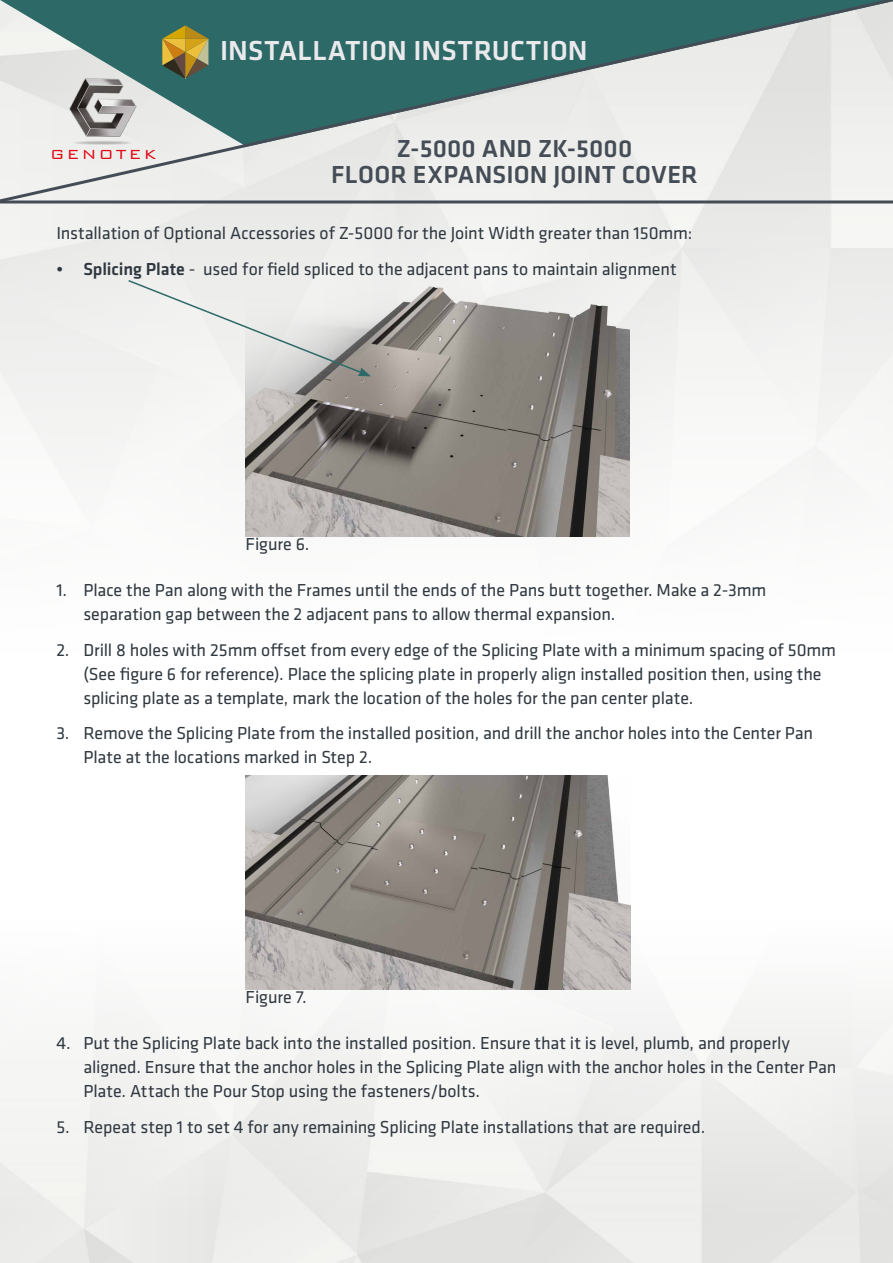
<style>
.page{position:relative;width:893px;height:1263px;background:#fff}
.page>*{position:absolute;margin:0;border:0;box-sizing:border-box;transform-origin:0 0}
.t1{font:500 28.5px "Klavika";letter-spacing:.005em;color:#eaeaed}
.t2{font:500 25.5px/25.5px "Klavika";letter-spacing:.005em;color:#444d56;text-align:center}
.t3{font:18px/24px "Klavika";letter-spacing:-.005em;color:#2f3840}
.t4{font:300 17.55px "Bank Gothic BT";letter-spacing:.14em;color:#e30613}
.s1{font-weight:500}
</style>
<div class="page">
<svg style="left:0;top:204px;width:893px;height:333px;fill:#f2f2f1"></svg>
<div style="left:0;top:682px;width:893px;height:581px;background:linear-gradient(to bottom,#fff,#e9e9e7)"></div>
<svg style="left:0;top:0;width:893px;height:204px;background:#a4b9b7"></svg>
<svg style="left:162px;top:25px;width:46px;height:54px;background:#8d823e"></svg>
<hr style="left:0;top:200px;width:893px;height:3px;background:#444d56">
<img style="left:245px;top:281px;width:384px;height:256px">
<img style="left:246px;top:775px;width:385px;height:215px">
<svg style="left:127px;top:279px;width:244px;height:97px"></svg>
<h1 class="t1" style="left:220px;top:35px;width:369px">INSTALLATION INSTRUCTION</h1>
<h2 class="t2" style="left:331px;top:136px;width:368px">Z-5000 AND ZK-5000<br>FLOOR EXPANSION JOINT COVER</h2>
<p class="t3" style="left:56px;top:221px;width:638px">Installation of Optional Accessories of Z-5000 for the Joint Width greater than 150mm:</p>
<p class="t3" style="left:56px;top:257px;width:622px"><span class="s1">• Splicing Plate</span> - used for field spliced to the adjacent pans to maintain alignment</p>
<p class="t4" style="left:50px;top:145px;width:108px">GENOTEK</p>
<p class="t3" style="left:246px;top:533px;width:65px">Figure 6.</p>
<p class="t3" style="left:83px;top:578px;width:684px;text-indent:-27px">1. Place the Pan along with the Frames until the ends of the Pans butt together. Make a 2-3mm separation gap between the 2 adjacent pans to allow thermal expansion.</p>
<p class="t3" style="left:83px;top:638px;width:754px;text-indent:-27px">2. Drill 8 holes with 25mm offset from every edge of the Splicing Plate with a minimum spacing of 50mm (See figure 6 for reference). Place the splicing plate in properly align installed position then, using the splicing plate as a template, mark the location of the holes for the pan center plate.</p>
<p class="t3" style="left:83px;top:722px;width:731px;text-indent:-27px">3. Remove the Splicing Plate from the installed position, and drill the anchor holes into the Center Pan<br>Plate at the locations marked in Step 2.</p>
<p class="t3" style="left:246px;top:985px;width:63px">Figure 7.</p>
<p class="t3" style="left:83px;top:1031px;width:755px;text-indent:-27px">4. Put the Splicing Plate back into the installed position. Ensure that it is level, plumb, and properly aligned. Ensure that the anchor holes in the Splicing Plate align with the anchor holes in the Center Pan<br>Plate. Attach the Pour Stop using the fasteners/bolts.</p>
<p class="t3" style="left:56px;top:1115px;width:651px">5. Repeat step 1 to set 4 for any remaining Splicing Plate installations that are required.</p>
</div>
